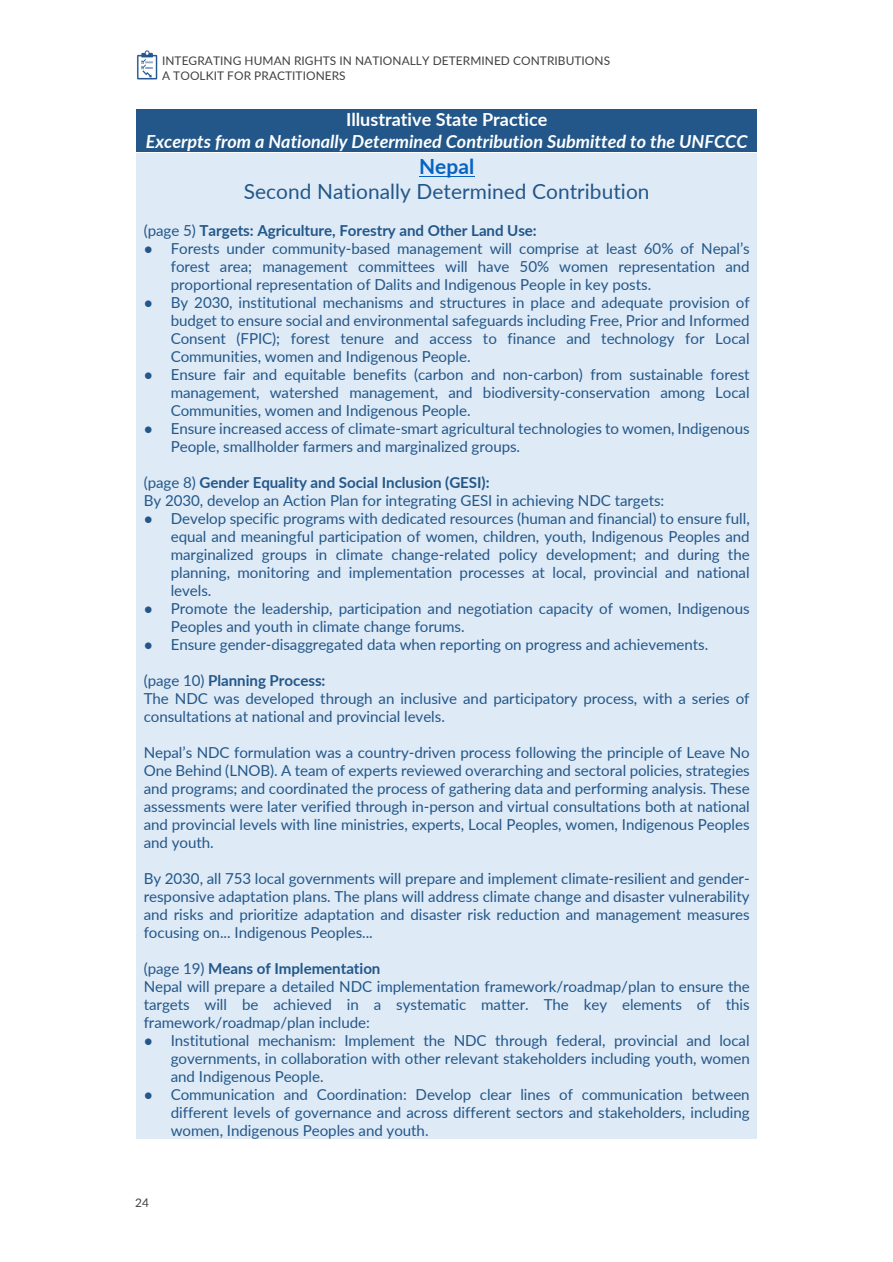
<style>
.page{position:relative;width:893px;height:1262px;background:#fff}
.page>*{position:absolute;margin:0;border:0;box-sizing:border-box;transform-origin:0 0}
.t1{font:20.85px "Lato";letter-spacing:.005em;color:#235789}
.t2{font:700 20.85px "Lato";letter-spacing:.005em;color:#0563c1}
.t3{font:italic 700 18px "Lato";color:#fff}
.t4{font:700 18px "Lato";color:#fff}
.t5{font:15.15px/18px "Lato";letter-spacing:-.005em;color:#235789;text-align:justify}
.t6{font:700 15.15px "Lato";letter-spacing:-.005em;color:#235789}
.t7{font:11.85px/14.7px "Lato";letter-spacing:.005em;color:#404040}
.t8{font:11.85px "Lato";color:#434343}
.s1{font-weight:400}
.s2{font-family:"Times New Roman"}
.s3{font-weight:700}
</style>
<div class="page">
<img style="left:137px;top:51px;width:21px;height:28px">
<div style="left:136px;top:109px;width:621px;height:43px;background:#235789"></div>
<div style="left:136px;top:153px;width:621px;height:986px;background:#deeaf6"></div>
<hr style="left:419px;top:176px;width:55px;height:1px;background:#0563c1">
<p class="t7" style="left:162px;top:53px;width:449px">INTEGRATING HUMAN RIGHTS IN NATIONALLY DETERMINED CONTRIBUTIONS<br>A TOOLKIT FOR PRACTITIONERS</p>
<p class="t4" style="left:346px;top:109px;width:203px">Illustrative State Practice</p>
<p class="t3" style="left:146px;top:130px;width:603px">Excerpts from a Nationally Determined Contribution Submitted to the UNFCCC</p>
<h1 class="t2" style="left:419px;top:153px;width:57px">Nepal</h1>
<h1 class="t1" style="left:244px;top:178px;width:407px">Second Nationally Determined Contribution</h1>
<p class="t6" style="left:144px;top:221px;width:394px"><span class="s1">(page 5)</span> Targets: Agriculture, Forestry and Other Land Use:</p>
<p class="t5" style="left:171px;top:239px;width:580px;text-indent:-27px"><span class="s2">●</span> Forests under community-based management will comprise at least 60% of Nepal’s forest area; management committees will have 50% women representation and proportional representation of Dalits and Indigenous People in key posts.</p>
<p class="t5" style="left:171px;top:293px;width:580px;text-indent:-27px"><span class="s2">●</span> By 2030, institutional mechanisms and structures in place and adequate provision of budget to ensure social and environmental safeguards including Free, Prior and Informed Consent (FPIC); forest tenure and access to finance and technology for Local Communities, women and Indigenous People.</p>
<p class="t5" style="left:171px;top:365px;width:580px;text-indent:-27px"><span class="s2">●</span> Ensure fair and equitable benefits (carbon and non-carbon) from sustainable forest management, watershed management, and biodiversity-conservation among Local Communities, women and Indigenous People.</p>
<p class="t5" style="left:171px;top:419px;width:580px;text-indent:-27px"><span class="s2">●</span> Ensure increased access of climate-smart agricultural technologies to women, Indigenous<br>People, smallholder farmers and marginalized groups.</p>
<p class="t5" style="left:144px;top:473px;width:522px">(page 8) <span class="s3">Gender Equality and Social Inclusion (GESI):<br></span>By 2030, develop an Action Plan for integrating GESI in achieving NDC targets:</p>
<p class="t5" style="left:171px;top:509px;width:580px;text-indent:-27px"><span class="s2">●</span> Develop specific programs with dedicated resources (human and financial) to ensure full, equal and meaningful participation of women, children, youth, Indigenous Peoples and marginalized groups in climate change-related policy development; and during the planning, monitoring and implementation processes at local, provincial and national levels.</p>
<p class="t5" style="left:171px;top:599px;width:580px;text-indent:-27px"><span class="s2">●</span> Promote the leadership, participation and negotiation capacity of women, Indigenous<br>Peoples and youth in climate change forums.</p>
<p class="t5" style="left:144px;top:635px;width:566px"><span class="s2">●</span> Ensure gender-disaggregated data when reporting on progress and achievements.</p>
<p class="t5" style="left:144px;top:671px;width:607px;text-align:left">(page 10) <span class="s3">Planning Process:<br></span>The NDC was developed through an inclusive and participatory process, with a series of consultations at national and provincial levels.</p>
<p class="t5" style="left:144px;top:743px;width:607px">Nepal’s NDC formulation was a country-driven process following the principle of Leave No One Behind (LNOB). A team of experts reviewed overarching and sectoral policies, strategies and programs; and coordinated the process of gathering data and performing analysis. These assessments were later verified through in-person and virtual consultations both at national and provincial levels with line ministries, experts, Local Peoples, women, Indigenous Peoples and youth.</p>
<p class="t5" style="left:144px;top:869px;width:607px">By 2030, all 753 local governments will prepare and implement climate-resilient and gender&shy;responsive adaptation plans. The plans will address climate change and disaster vulnerability and risks and prioritize adaptation and disaster risk reduction and management measures focusing on... Indigenous Peoples...</p>
<p class="t5" style="left:144px;top:959px;width:607px;text-align:left">(page 19) <span class="s3">Means of Implementation<br></span>Nepal will prepare a detailed NDC implementation framework/roadmap/plan to ensure the targets will be achieved in a systematic matter. The key elements of this framework/roadmap/plan include:</p>
<p class="t5" style="left:171px;top:1031px;width:580px;text-indent:-27px"><span class="s2">●</span> Institutional mechanism: Implement the NDC through federal, provincial and local governments, in collaboration with other relevant stakeholders including youth, women and Indigenous People.</p>
<p class="t5" style="left:171px;top:1085px;width:580px;text-indent:-27px"><span class="s2">●</span> Communication and Coordination: Develop clear lines of communication between different levels of governance and across different sectors and stakeholders, including women, Indigenous Peoples and youth.</p>
<p class="t8" style="left:135px;top:1194px;width:15px">24</p>
</div>
